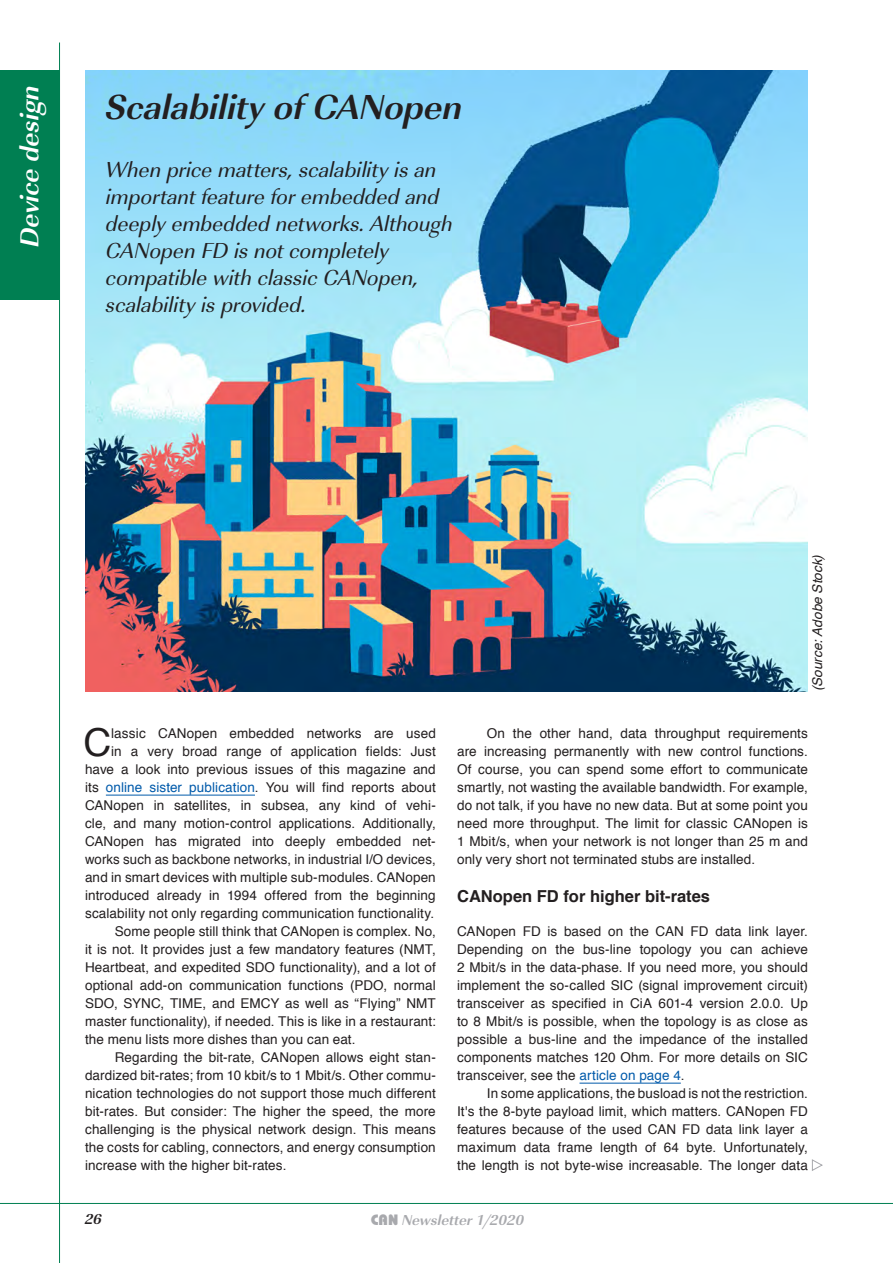
<style>
.page{position:relative;width:893px;height:1263px;background:#fff}
.page>*{position:absolute;margin:0;border:0;box-sizing:border-box;transform-origin:0 0}
.t1{font:38.55px "Helvetica";color:#231f20}
.t2{font:36px "URW Imperial T Bold Obli";letter-spacing:-.005em;color:#231f20}
.t3{font:27px "URW Imperial T Bold Obli";color:#fff}
.t4{font:22.5px/27px "URW Imperial T Regu Obli";letter-spacing:-.005em;color:#231f20}
.t5{font:700 16.5px "Helvetica";color:#231f20}
.t6{font:15px "URW Imperial T Bold Obli";color:#a8a9ad}
.t7{font:15px "URW Imperial T Bold Obli";color:#231f20}
.t8{font:13.5px/18px "Helvetica";letter-spacing:.01em;color:#231f20;text-align:justify}
.t9{font:italic 13.5px "Helvetica";color:#231f20}
.s1{color:#015aaa}
.s2{font-family:"Bauhaus";font-weight:800}
</style>
<div class="page">
<hr style="left:59px;top:43px;width:1px;height:1220px;background:#007f52">
<hr style="left:0;top:1203px;width:893px;height:1px;background:#007f52">
<div style="left:0;top:70px;width:60px;height:230px;background:#007f52"></div>
<hr style="left:106px;top:795px;width:149px;height:1px;background:#015aaa">
<hr style="left:579px;top:1083px;width:102px;height:1px;background:#015aaa">
<svg style="left:812px;top:1159px;width:11px;height:12px"></svg>
<img style="left:85px;top:70px;width:723px;height:621px">
<h3 class="t3" style="left:14px;top:247px;width:163px;rotate:-90deg">Device design</h3>
<h2 class="t2" style="left:106px;top:86px;width:358px">Scalability of CANopen</h2>
<h3 class="t4" style="left:106px;top:156px;width:348px">When price matters, scalability is an important feature for embedded and deeply embedded networks. Although CANopen FD is not completely compatible with classic CANopen, scalability is provided.</h3>
<h1 class="t1" style="left:83px;top:713px;width:29px">C</h1>
<p class="t8" style="left:111px;top:725px;width:326px">lassic CANopen embedded networks are used</p>
<p class="t8" style="left:111px;top:743px;width:326px">in a very broad range of application fields: Just</p>
<p class="t8" style="left:85px;top:761px;width:352px">have a look into previous issues of this magazine and</p>
<p class="t8" style="left:85px;top:779px;width:352px">its <span class="s1">online sister publication</span>. You will find reports about</p>
<p class="t8" style="left:85px;top:797px;width:352px">CANopen in satellites, in subsea, any kind of vehi-</p>
<p class="t8" style="left:85px;top:815px;width:352px">cle, and many motion-control applications. Additionally,</p>
<p class="t8" style="left:85px;top:833px;width:352px">CANopen has migrated into deeply embedded net-</p>
<p class="t8" style="left:85px;top:851px;width:352px">works such as backbone networks, in industrial I/O devices,</p>
<p class="t8" style="left:85px;top:869px;width:352px">and in smart devices with multiple sub-modules. CANopen</p>
<p class="t8" style="left:85px;top:887px;width:352px">introduced already in 1994 offered from the beginning</p>
<p class="t8" style="left:85px;top:905px;width:351px">scalability not only regarding communication functionality.</p>
<p class="t8" style="left:115px;top:923px;width:323px">Some people still think that CANopen is complex. No,</p>
<p class="t8" style="left:85px;top:941px;width:352px">it is not. It provides just a few mandatory features (NMT,</p>
<p class="t8" style="left:85px;top:959px;width:352px">Heartbeat, and expedited SDO functionality), and a lot of</p>
<p class="t8" style="left:85px;top:977px;width:352px">optional add-on communication functions (PDO, normal</p>
<p class="t8" style="left:85px;top:995px;width:352px">SDO, SYNC, TIME, and EMCY as well as “Flying” NMT</p>
<p class="t8" style="left:85px;top:1013px;width:352px">master functionality), if needed. This is like in a restaurant:</p>
<p class="t8" style="left:85px;top:1031px;width:272px">the menu lists more dishes than you can eat.</p>
<p class="t8" style="left:115px;top:1049px;width:323px">Regarding the bit-rate, CANopen allows eight stan-</p>
<p class="t8" style="left:85px;top:1067px;width:352px">dardized bit-rates; from 10 kbit/s to 1 Mbit/s. Other commu-</p>
<p class="t8" style="left:85px;top:1085px;width:352px">nication technologies do not support those much different</p>
<p class="t8" style="left:85px;top:1103px;width:352px">bit-rates. But consider: The higher the speed, the more</p>
<p class="t8" style="left:85px;top:1121px;width:352px">challenging is the physical network design. This means</p>
<p class="t8" style="left:85px;top:1139px;width:352px">the costs for cabling, connectors, and energy consumption</p>
<p class="t8" style="left:85px;top:1157px;width:203px">increase with the higher bit-rates.</p>
<p class="t9" style="left:807px;top:691px;width:137px;rotate:-90deg">(Source: Adobe Stock)</p>
<p class="t8" style="left:457px;top:725px;width:352px;text-indent:30px">On the other hand, data throughput requirements are increasing permanently with new control functions.<br>Of course, you can spend some effort to communicate smartly, not wasting the available bandwidth. For example, do not talk, if you have no new data. But at some point you need more throughput. The limit for classic CANopen is 1 Mbit/s, when your network is not longer than 25 m and only very short not terminated stubs are installed.</p>
<p class="t5" style="left:457px;top:882px;width:255px">CANopen FD for higher bit-rates</p>
<p class="t8" style="left:457px;top:923px;width:352px">CANopen FD is based on the CAN FD data link layer.<br>Depending on the bus-line topology you can achieve 2 Mbit/s in the data-phase. If you need more, you should implement the so-called SIC (signal improvement circuit) transceiver as specified in CiA 601-4 version 2.0.0. Up to 8 Mbit/s is possible, when the topology is as close as possible a bus-line and the impedance of the installed components matches 120 Ohm. For more details on SIC transceiver, see the <span class="s1">article on page 4</span>.</p>
<p class="t8" style="left:457px;top:1085px;width:352px;text-indent:30px">In some applications, the busload is not the restriction.<br>It's the 8-byte payload limit, which matters. CANopen FD features because of the used CAN FD data link layer a maximum data frame length of 64 byte. Unfortunately, the length is not byte-wise increasable. The longer data</p>
<p class="t7" style="left:85px;top:1210px;width:18px">26</p>
<p class="t6" style="left:371px;top:1211px;width:155px"><span class="s2">CAN</span> Newsletter 1/2020</p>
</div>
